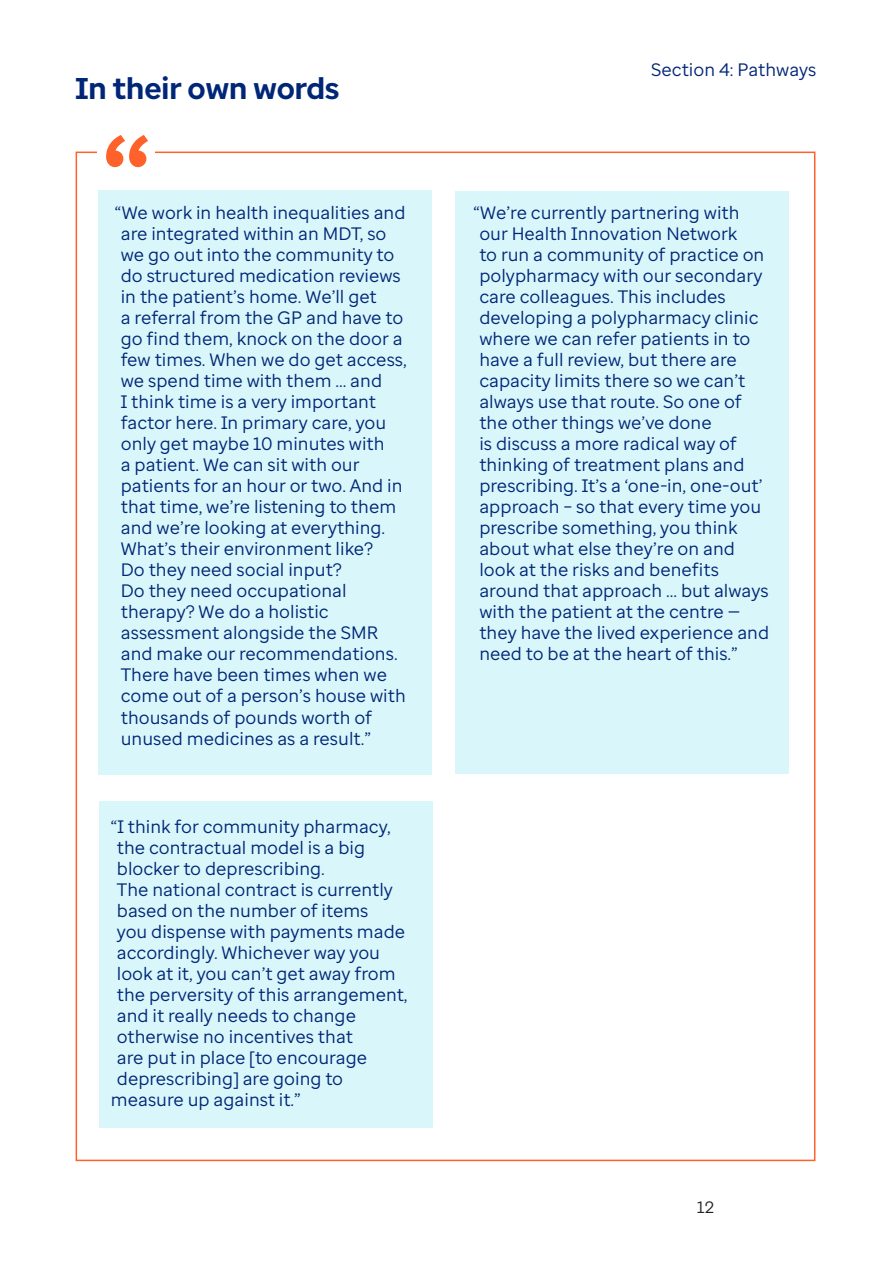
<style>
.page{position:relative;width:893px;height:1263px;background:#fff}
.page>*{position:absolute;margin:0;border:0;box-sizing:border-box;transform-origin:0 0}
.t1{font:700 105px "Enterprise Sans";color:#ff612b}
.Page_titles{font:700 30px "Enterprise Sans";color:#002677}
.BODY_TEXT{font:18px/21px "Enterprise Sans";color:#002677}
.t2{font:16.5px "Enterprise Sans";color:#231f20}
</style>
<div class="page">
<div style="left:99px;top:801px;width:333px;height:327px;background:#d9f6fa"></div>
<div style="left:455px;top:191px;width:333px;height:583px;background:#d9f6fa"></div>
<div style="left:99px;top:190px;width:333px;height:585px;background:#d9f6fa"></div>
<p class="BODY_TEXT" style="left:651px;top:59px;width:167px">Section 4: Pathways</p>
<h2 class="Page_titles" style="left:76px;top:69px;width:265px">In their own words</h2>
<h1 class="t1" style="left:101px;top:104px;width:52px">“</h1>
<p class="BODY_TEXT" style="left:121px;top:202px;width:288px;text-indent:-6px">“We work in health inequalities and are integrated within an MDT, so we go out into the community to do structured medication reviews in the patient’s home. We’ll get<br>a referral from the GP and have to go find them, knock on the door a few times. When we do get access, we spend time with them … and<br>I think time is a very important factor here. In primary care, you only get maybe 10 minutes with<br>a patient. We can sit with our patients for an hour or two. And in that time, we’re listening to them and we’re looking at everything.<br>What’s their environment like?<br>Do they need social input?<br>Do they need occupational therapy? We do a holistic assessment alongside the SMR and make our recommendations.<br>There have been times when we come out of a person’s house with thousands of pounds worth of unused medicines as a result.”</p>
<p class="BODY_TEXT" style="left:479px;top:202px;width:291px;text-indent:-6px">“We’re currently partnering with our Health Innovation Network<br>to run a community of practice on polypharmacy with our secondary care colleagues. This includes developing a polypharmacy clinic where we can refer patients in to have a full review, but there are capacity limits there so we can’t always use that route. So one of the other things we’ve done<br>is discuss a more radical way of thinking of treatment plans and prescribing. It’s a ‘one-in, one-out’ approach – so that every time you prescribe something, you think about what else they’re on and look at the risks and benefits around that approach … but always with the patient at the centre — they have the lived experience and need to be at the heart of this.”</p>
<p class="BODY_TEXT" style="left:111px;top:816px;width:281px">“I think for community pharmacy,</p>
<p class="BODY_TEXT" style="left:117px;top:837px;width:250px">the contractual model is a big</p>
<p class="BODY_TEXT" style="left:117px;top:858px;width:210px">blocker to deprescribing.</p>
<p class="BODY_TEXT" style="left:117px;top:879px;width:278px">The national contract is currently</p>
<p class="BODY_TEXT" style="left:117px;top:900px;width:253px">based on the number of items</p>
<p class="BODY_TEXT" style="left:117px;top:921px;width:290px">you dispense with payments made</p>
<p class="BODY_TEXT" style="left:117px;top:942px;width:265px">accordingly. Whichever way you</p>
<p class="BODY_TEXT" style="left:117px;top:963px;width:280px">look at it, you can’t get away from</p>
<p class="BODY_TEXT" style="left:117px;top:984px;width:292px">the perversity of this arrangement,</p>
<p class="BODY_TEXT" style="left:117px;top:1005px;width:241px">and it really needs to change</p>
<p class="BODY_TEXT" style="left:117px;top:1026px;width:238px">otherwise no incentives that</p>
<p class="BODY_TEXT" style="left:117px;top:1047px;width:252px">are put in place [to encourage</p>
<p class="BODY_TEXT" style="left:117px;top:1068px;width:228px">deprescribing] are going to</p>
<p class="BODY_TEXT" style="left:111px;top:1089px;width:191px">measure up against it.”</p>
<p class="t2" style="left:697px;top:1196px;width:19px">12</p>
</div>
